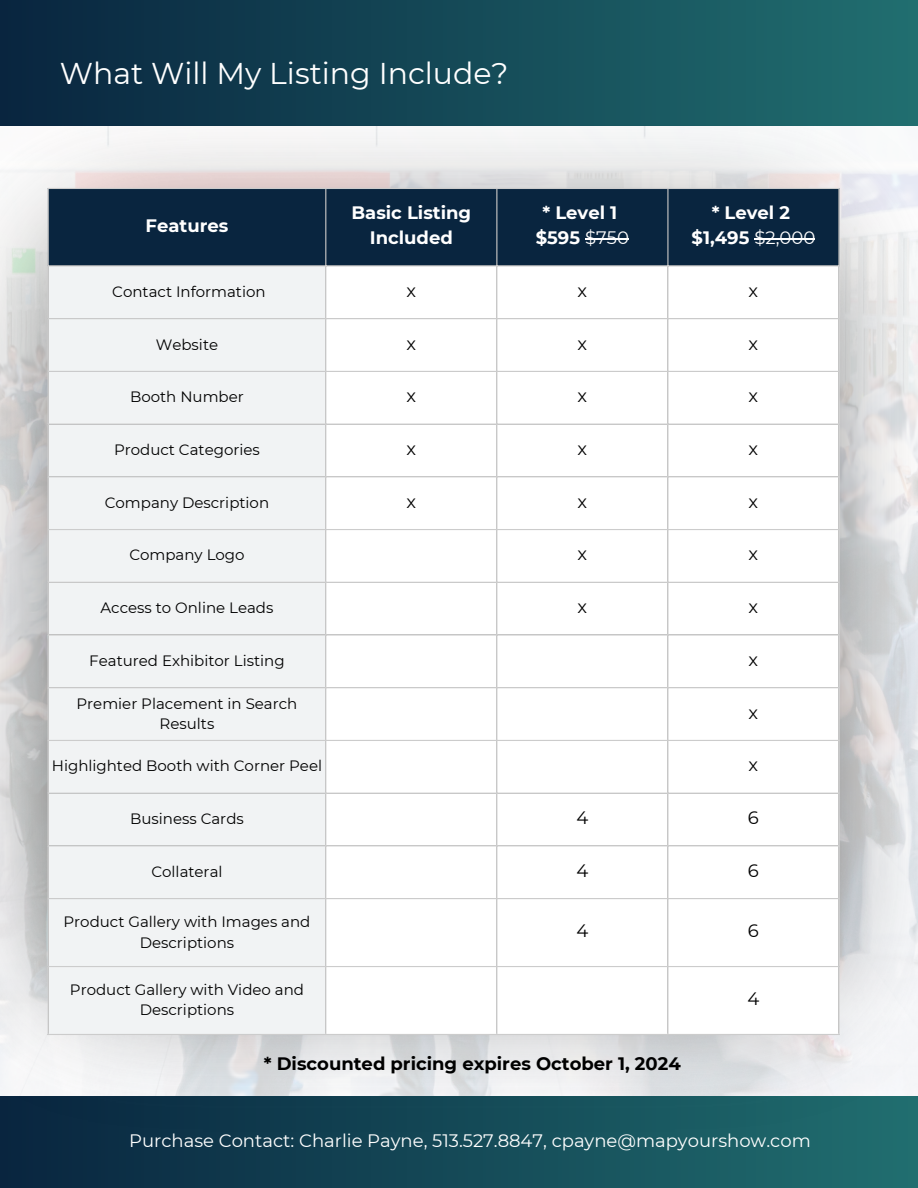
<style>
.page{position:relative;width:918px;height:1188px;background:#fff}
.page>*{position:absolute;margin:0;border:0;box-sizing:border-box;transform-origin:0 0}
.t1{font:30px "Montserrat";color:#fff}
.t2{font:18px "Montserrat";color:#fff}
.t3{font:700 18px "Montserrat";color:#fff}
.t4{font:700 18px "Montserrat";color:#000}
.t5{font:18px "Montserrat";color:#000}
.t6{font:15px/20.2px "Montserrat";color:#000;text-align:center}
.s1{font-weight:400}
</style>
<div class="page">
<div style="left:0;top:0;width:918px;height:126px;background:linear-gradient(to right,#09253f,#216e70)"></div>
<div style="left:0;top:1096px;width:918px;height:92px;background:linear-gradient(to right,#09253f,#216e70)"></div>
<img style="left:0;top:126px;width:918px;height:1005px">
<div style="left:49px;top:189px;width:789px;height:76px;background:#09253f"></div>
<div style="left:49px;top:267px;width:276px;height:767px;background:#f1f3f4"></div>
<svg style="left:326px;top:267px;width:512px;height:767px"></svg>
<hr style="left:585px;top:239px;width:44px;height:1px;background:#fff">
<hr style="left:754px;top:239px;width:61px;height:1px;background:#fff">
<hr style="left:48px;top:189px;width:1px;height:845px;background:#ccc">
<hr style="left:325px;top:189px;width:1px;height:845px;background:#ccc">
<hr style="left:496px;top:189px;width:1px;height:845px;background:#ccc">
<hr style="left:667px;top:189px;width:1px;height:845px;background:#ccc">
<hr style="left:838px;top:189px;width:2px;height:845px;background:#ccc">
<hr style="left:48px;top:188px;width:792px;height:1px;background:#ccc">
<hr style="left:48px;top:265px;width:792px;height:2px;background:#ccc">
<hr style="left:48px;top:318px;width:792px;height:1px;background:#ccc">
<hr style="left:48px;top:371px;width:792px;height:1px;background:#ccc">
<hr style="left:48px;top:424px;width:792px;height:1px;background:#ccc">
<hr style="left:48px;top:476px;width:792px;height:1px;background:#ccc">
<hr style="left:48px;top:529px;width:792px;height:1px;background:#ccc">
<hr style="left:48px;top:582px;width:792px;height:1px;background:#ccc">
<hr style="left:48px;top:634px;width:792px;height:2px;background:#ccc">
<hr style="left:48px;top:687px;width:792px;height:1px;background:#ccc">
<hr style="left:48px;top:740px;width:792px;height:1px;background:#ccc">
<hr style="left:48px;top:793px;width:792px;height:1px;background:#ccc">
<hr style="left:48px;top:845px;width:792px;height:1px;background:#ccc">
<hr style="left:48px;top:898px;width:792px;height:1px;background:#ccc">
<hr style="left:48px;top:966px;width:792px;height:1px;background:#ccc">
<hr style="left:48px;top:1034px;width:792px;height:1px;background:#ccc">
<p class="t1" style="left:60px;top:55px;width:450px">What Will My Listing Include?</p>
<p class="t3" style="left:146px;top:214px;width:84px">Features</p>
<p class="t3" style="left:351px;top:202px;width:121px">Basic Listing</p>
<p class="t3" style="left:370px;top:227px;width:85px">Included</p>
<p class="t3" style="left:542px;top:202px;width:76px">* Level 1</p>
<p class="t3" style="left:536px;top:227px;width:95px">$595 <span class="s1">$750</span></p>
<p class="t3" style="left:712px;top:202px;width:80px">* Level 2</p>
<p class="t3" style="left:692px;top:227px;width:125px">$1,495 <span class="s1">$2,000</span></p>
<p class="t6" style="left:112px;top:281px;width:155px">Contact Information</p>
<p class="t5" style="left:407px;top:279px;width:11px">x</p>
<p class="t5" style="left:578px;top:279px;width:11px">x</p>
<p class="t5" style="left:749px;top:279px;width:11px">x</p>
<p class="t6" style="left:156px;top:334px;width:64px">Website</p>
<p class="t5" style="left:407px;top:332px;width:11px">x</p>
<p class="t5" style="left:578px;top:332px;width:11px">x</p>
<p class="t5" style="left:749px;top:332px;width:11px">x</p>
<p class="t6" style="left:130px;top:387px;width:115px">Booth Number</p>
<p class="t5" style="left:407px;top:385px;width:11px">x</p>
<p class="t5" style="left:578px;top:385px;width:11px">x</p>
<p class="t5" style="left:749px;top:385px;width:11px">x</p>
<p class="t6" style="left:114px;top:440px;width:147px">Product Categories</p>
<p class="t5" style="left:407px;top:438px;width:11px">x</p>
<p class="t5" style="left:578px;top:438px;width:11px">x</p>
<p class="t5" style="left:749px;top:438px;width:11px">x</p>
<p class="t6" style="left:105px;top:492px;width:166px">Company Description</p>
<p class="t5" style="left:407px;top:490px;width:11px">x</p>
<p class="t5" style="left:578px;top:490px;width:11px">x</p>
<p class="t5" style="left:749px;top:490px;width:11px">x</p>
<p class="t6" style="left:129px;top:545px;width:117px">Company Logo</p>
<p class="t5" style="left:578px;top:543px;width:11px">x</p>
<p class="t5" style="left:749px;top:543px;width:11px">x</p>
<p class="t6" style="left:101px;top:598px;width:174px">Access to Online Leads</p>
<p class="t5" style="left:578px;top:596px;width:11px">x</p>
<p class="t5" style="left:749px;top:596px;width:11px">x</p>
<p class="t6" style="left:89px;top:650px;width:197px">Featured Exhibitor Listing</p>
<p class="t5" style="left:749px;top:649px;width:11px">x</p>
<p class="t6" style="left:77px;top:693px;width:222px">Premier Placement in Search<br>Results</p>
<p class="t5" style="left:749px;top:701px;width:11px">x</p>
<p class="t6" style="left:52px;top:756px;width:272px">Highlighted Booth with Corner Peel</p>
<p class="t5" style="left:749px;top:754px;width:11px">x</p>
<p class="t6" style="left:130px;top:809px;width:115px">Business Cards</p>
<p class="t5" style="left:576px;top:807px;width:13px">4</p>
<p class="t5" style="left:748px;top:807px;width:12px">6</p>
<p class="t6" style="left:151px;top:861px;width:73px">Collateral</p>
<p class="t5" style="left:576px;top:859px;width:13px">4</p>
<p class="t5" style="left:748px;top:859px;width:12px">6</p>
<p class="t6" style="left:64px;top:912px;width:248px">Product Gallery with Images and<br>Descriptions</p>
<p class="t5" style="left:576px;top:920px;width:13px">4</p>
<p class="t5" style="left:748px;top:920px;width:12px">6</p>
<p class="t6" style="left:70px;top:980px;width:236px">Product Gallery with Video and<br>Descriptions</p>
<p class="t5" style="left:748px;top:988px;width:13px">4</p>
<h2 class="t4" style="left:264px;top:1053px;width:418px">* Discounted pricing expires October 1, 2024</h2>
<p class="t2" style="left:129px;top:1129px;width:683px">Purchase Contact: Charlie Payne, 513.527.8847, cpayne@mapyourshow.com</p>
</div>
